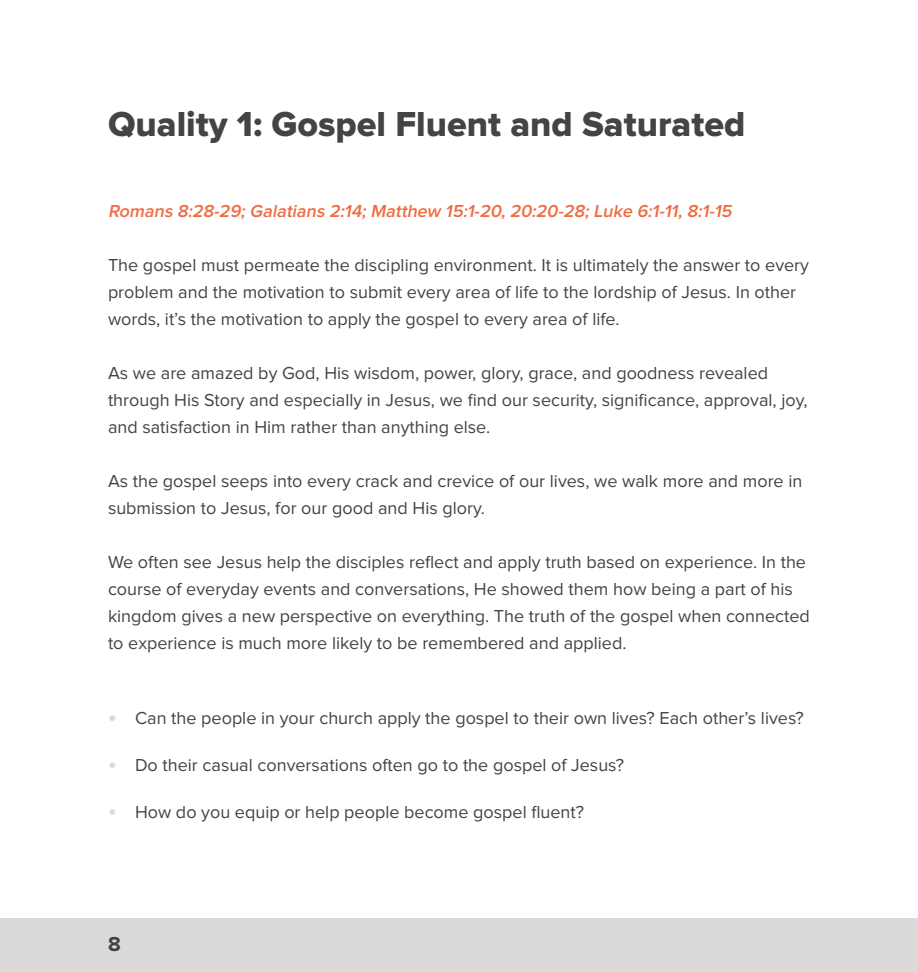
<style>
.page{position:relative;width:918px;height:972px;background:#fff}
.page>*{position:absolute;margin:0;border:0;box-sizing:border-box;transform-origin:0 0}
.t1{font:36px "Proxima Nova Extrabld";color:#444}
.t2{font:700 21px "Proxima Nova";color:#434343}
.t3{font:18px/27px "Proxima Nova";color:#444}
.t4{font:italic 600 18px "Proxima Nova";color:#f16c42}
.s1{font-weight:700;font-size:24px;color:#dadada}
</style>
<div class="page">
<div style="left:0;top:918px;width:918px;height:54px;background:#dbdad8"></div>
<p class="t1" style="left:108px;top:108px;width:639px">Quality 1: Gospel Fluent and Saturated</p>
<p class="t4" style="left:108px;top:203px;width:628px">Romans 8:28-29; Galatians 2:14; Matthew 15:1-20, 20:20-28; Luke 6:1-11, 8:1-15</p>
<p class="t3" style="left:108px;top:253px;width:703px">The gospel must permeate the discipling environment. It is ultimately the answer to every problem and the motivation to submit every area of life to the lordship of Jesus. In other words, it’s the motivation to apply the gospel to every area of life.</p>
<p class="t3" style="left:108px;top:361px;width:701px">As we are amazed by God, His wisdom, power, glory, grace, and goodness revealed through His Story and especially in Jesus, we find our security, significance, approval, joy, and satisfaction in Him rather than anything else.</p>
<p class="t3" style="left:108px;top:469px;width:696px">As the gospel seeps into every crack and crevice of our lives, we walk more and more in submission to Jesus, for our good and His glory.</p>
<p class="t3" style="left:108px;top:550px;width:703px">We often see Jesus help the disciples reflect and apply truth based on experience. In the course of everyday events and conversations, He showed them how being a part of his kingdom gives a new perspective on everything. The truth of the gospel when connected to experience is much more likely to be remembered and applied.</p>
<p class="t3" style="left:108px;top:705px;width:697px"><span class="s1">•</span> Can the people in your church apply the gospel to their own lives? Each other’s lives?</p>
<p class="t3" style="left:108px;top:752px;width:518px"><span class="s1">•</span> Do their casual conversations often go to the gospel of Jesus?</p>
<p class="t3" style="left:108px;top:799px;width:478px"><span class="s1">•</span> How do you equip or help people become gospel fluent?</p>
<p class="t2" style="left:108px;top:934px;width:14px">8</p>
</div>
